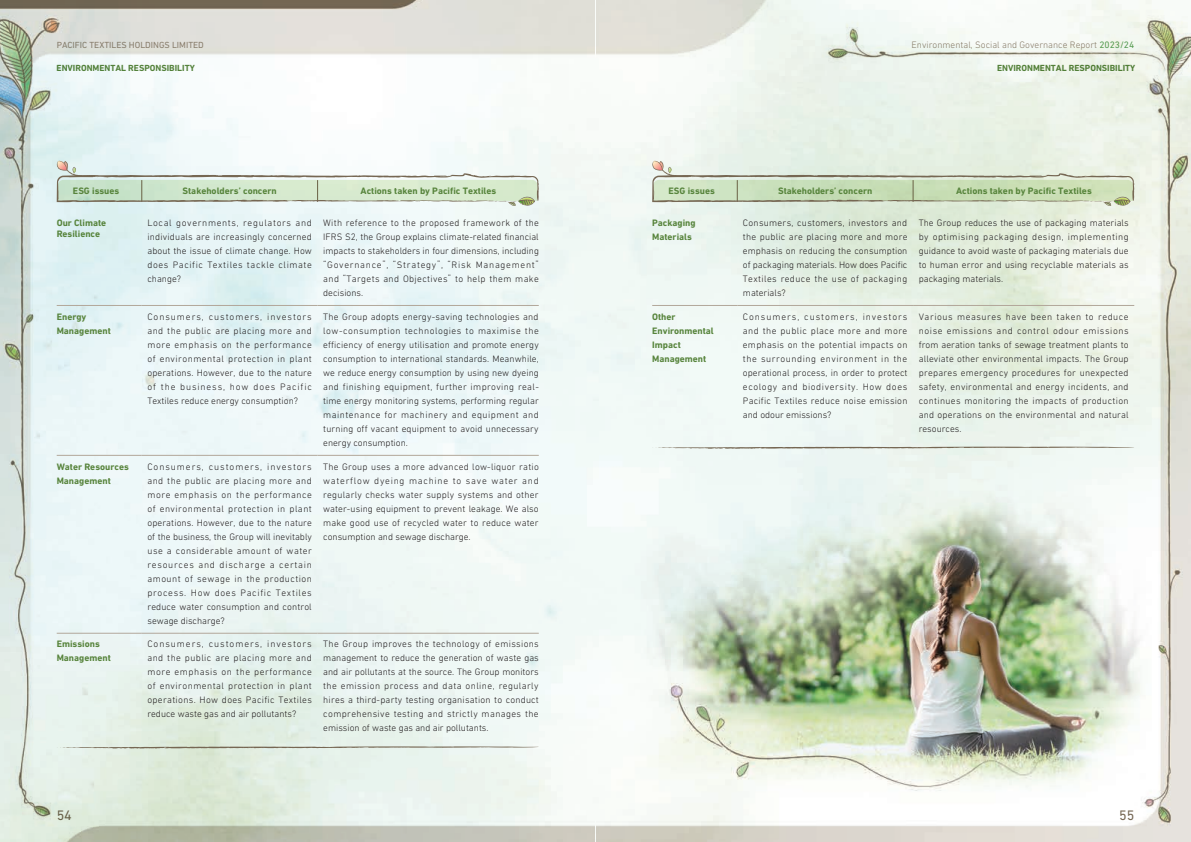
<style>
.page{position:relative;width:1191px;height:842px;background:#fff}
.page>*{position:absolute;margin:0;border:0;box-sizing:border-box;transform-origin:0 0}
.t1{font:14px "DIN Next LT Pro";color:#766753}
._1__內文{font:300 9.5px/14px "DIN Next LT Pro";letter-spacing:.015em;color:#231f20;text-align:justify}
._1__內文-2{font:700 9.5px/14px "DIN Next LT Pro";color:#57843c}
.t2{font:300 9.5px "DIN Next LT Pro";color:#8c7f6d}
.t3{font:700 9px "DIN Next LT Pro";color:#57843c}
.t4{font:9px "DIN Next LT Pro";color:#8c7f6d}
.s1{font-weight:400;color:#59a056}
</style>
<div class="page">
<img style="left:0;top:0;width:1191px;height:842px">
<hr style="left:57px;top:305px;width:85px;height:1px;background:#b2a79a">
<hr style="left:142px;top:305px;width:175px;height:1px;background:#b2a79a">
<hr style="left:317px;top:305px;width:222px;height:1px;background:#b2a79a">
<hr style="left:57px;top:455px;width:85px;height:1px;background:#b2a79a">
<hr style="left:142px;top:455px;width:175px;height:1px;background:#b2a79a">
<hr style="left:317px;top:455px;width:222px;height:1px;background:#b2a79a">
<hr style="left:57px;top:633px;width:85px;height:1px;background:#b2a79a">
<hr style="left:142px;top:633px;width:175px;height:1px;background:#b2a79a">
<hr style="left:317px;top:633px;width:222px;height:1px;background:#b2a79a">
<svg style="left:57px;top:161px;width:482px;height:46px"></svg>
<svg style="left:56px;top:746px;width:483px;height:3px"></svg>
<hr style="left:652px;top:305px;width:85px;height:1px;background:#b2a79a">
<hr style="left:737px;top:305px;width:176px;height:1px;background:#b2a79a">
<hr style="left:913px;top:305px;width:221px;height:1px;background:#b2a79a">
<svg style="left:652px;top:161px;width:482px;height:46px"></svg>
<svg style="left:651px;top:446px;width:483px;height:3px"></svg>
<p class="t4" style="left:57px;top:40px;width:149px">PACIFIC TEXTILES HOLDINGS LIMITED</p>
<p class="t2" style="left:911px;top:40px;width:224px">Environmental, Social and Governance Report <span class="s1">2023/24</span></p>
<p class="t3" style="left:57px;top:63px;width:140px">ENVIRONMENTAL RESPONSIBILITY</p>
<p class="t3" style="left:997px;top:63px;width:140px">ENVIRONMENTAL RESPONSIBILITY</p>
<p class="_1__內文-2" style="left:73px;top:184px;width:48px">ESG issues</p>
<p class="_1__內文-2" style="left:182px;top:184px;width:96px">Stakeholders’ concern</p>
<p class="_1__內文-2" style="left:360px;top:184px;width:137px">Actions taken by Pacific Textiles</p>
<p class="_1__內文-2" style="left:57px;top:217px;width:51px;line-height:11.4px">Our Climate<br>Resilience</p>
<p class="_1__內文" style="left:147px;top:215px;width:166px">Local governments, regulators and individuals are increasingly concerned about the issue of climate change. How does Pacific Textiles tackle climate change?</p>
<p class="_1__內文" style="left:323px;top:215px;width:217px">With reference to the proposed framework of the IFRS S2, the Group explains climate-related financial impacts to stakeholders in four dimensions, including “Governance”, “Strategy”, “Risk Management” and “Targets and Objectives” to help them make decisions.</p>
<p class="_1__內文-2" style="left:57px;top:309px;width:56px">Energy<br>Management</p>
<p class="_1__內文" style="left:147px;top:309px;width:166px">Consumers, customers, investors and the public are placing more and more emphasis on the performance of environmental protection in plant operations. However, due to the nature of the business, how does Pacific Textiles reduce energy consumption?</p>
<p class="_1__內文" style="left:323px;top:309px;width:217px">The Group adopts energy-saving technologies and low-consumption technologies to maximise the efficiency of energy utilisation and promote energy consumption to international standards. Meanwhile, we reduce energy consumption by using new dyeing and finishing equipment, further improving real&shy;time energy monitoring systems, performing regular maintenance for machinery and equipment and turning off vacant equipment to avoid unnecessary energy consumption.</p>
<p class="_1__內文-2" style="left:57px;top:459px;width:74px">Water Resources<br>Management</p>
<p class="_1__內文" style="left:147px;top:459px;width:166px">Consumers, customers, investors and the public are placing more and more emphasis on the performance of environmental protection in plant operations. However, due to the nature of the business, the Group will inevitably use a considerable amount of water resources and discharge a certain amount of sewage in the production process. How does Pacific Textiles reduce water consumption and control sewage discharge?</p>
<p class="_1__內文" style="left:323px;top:459px;width:217px">The Group uses a more advanced low-liquor ratio waterflow dyeing machine to save water and regularly checks water supply systems and other water-using equipment to prevent leakage. We also make good use of recycled water to reduce water consumption and sewage discharge.</p>
<p class="_1__內文-2" style="left:57px;top:637px;width:56px">Emissions<br>Management</p>
<p class="_1__內文" style="left:147px;top:637px;width:166px">Consumers, customers, investors and the public are placing more and more emphasis on the performance of environmental protection in plant operations. How does Pacific Textiles reduce waste gas and air pollutants?</p>
<p class="_1__內文" style="left:323px;top:637px;width:217px">The Group improves the technology of emissions management to reduce the generation of waste gas and air pollutants at the source. The Group monitors the emission process and data online, regularly hires a third-party testing organisation to conduct comprehensive testing and strictly manages the emission of waste gas and air pollutants.</p>
<p class="_1__內文-2" style="left:668px;top:184px;width:48px">ESG issues</p>
<p class="_1__內文-2" style="left:778px;top:184px;width:96px">Stakeholders’ concern</p>
<p class="_1__內文-2" style="left:956px;top:184px;width:137px">Actions taken by Pacific Textiles</p>
<p class="_1__內文-2" style="left:652px;top:215px;width:45px">Packaging<br>Materials</p>
<p class="_1__內文" style="left:743px;top:215px;width:166px">Consumers, customers, investors and the public are placing more and more emphasis on reducing the consumption of packaging materials. How does Pacific Textiles reduce the use of packaging materials?</p>
<p class="_1__內文" style="left:918px;top:215px;width:211px">The Group reduces the use of packaging materials by optimising packaging design, implementing guidance to avoid waste of packaging materials due to human error and using recyclable materials as packaging materials.</p>
<p class="_1__內文-2" style="left:652px;top:309px;width:63px">Other<br>Environmental<br>Impact<br>Management</p>
<p class="_1__內文" style="left:743px;top:309px;width:166px">Consumers, customers, investors and the public place more and more emphasis on the potential impacts on the surrounding environment in the operational process, in order to protect ecology and biodiversity. How does Pacific Textiles reduce noise emission and odour emissions?</p>
<p class="_1__內文" style="left:918px;top:309px;width:211px">Various measures have been taken to reduce noise emissions and control odour emissions from aeration tanks of sewage treatment plants to alleviate other environmental impacts. The Group prepares emergency procedures for unexpected safety, environmental and energy incidents, and continues monitoring the impacts of production and operations on the environmental and natural resources.</p>
<h1 class="t1" style="left:57px;top:807px;width:17px">54</h1>
<h1 class="t1" style="left:1119px;top:807px;width:17px">55</h1>
</div>
